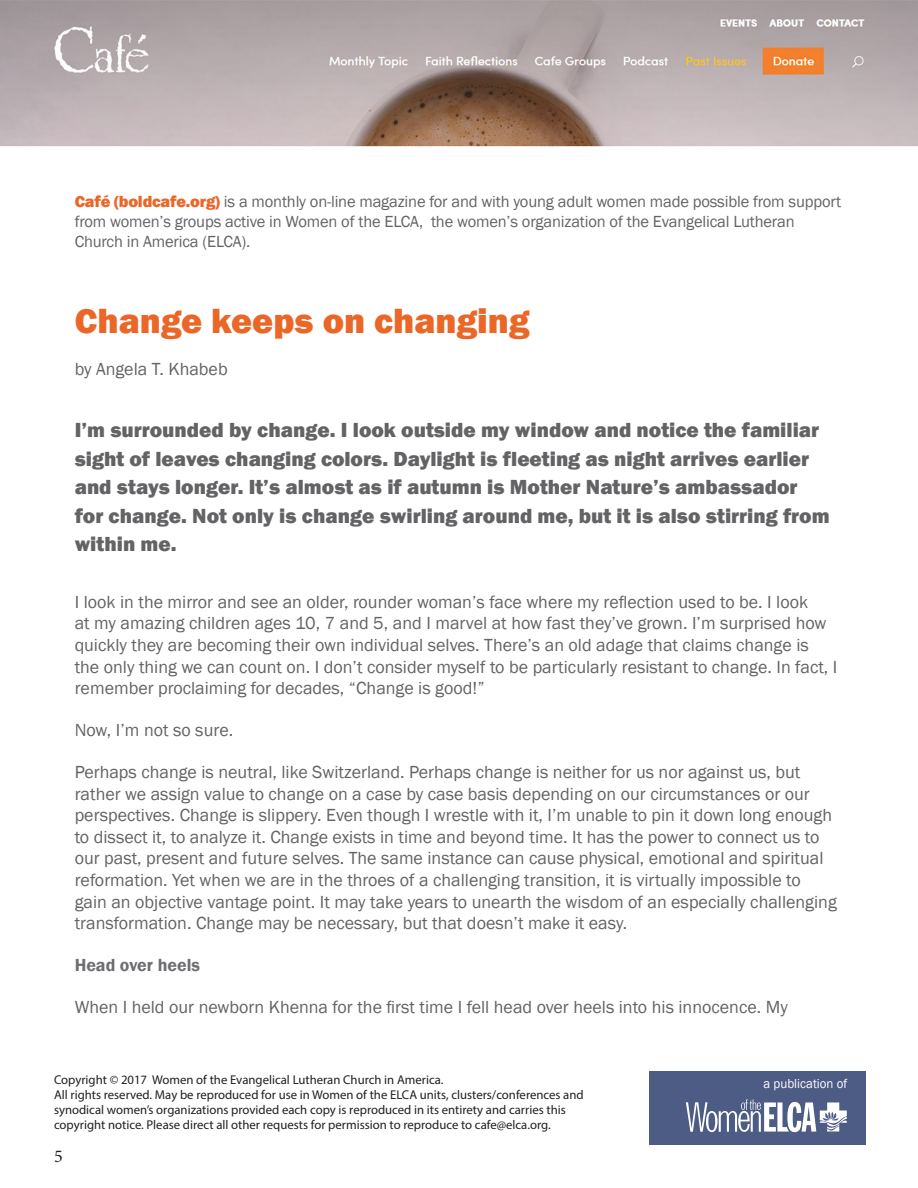
<style>
.page{position:relative;width:918px;height:1188px;background:#fff}
.page>*{position:absolute;margin:0;border:0;box-sizing:border-box;transform-origin:0 0}
.Body_text{font:800 36px "Franklin Gothic";color:#ea6728}
.intro_graph{font:800 21px/28.5px "Franklin Gothic";color:#636366}
.Body_text-2{font:18px/21.6px "Franklin Gothic";color:#636366}
.Subhead{font:600 18px "Franklin Gothic";color:#6c6d70}
.t1{font:18px "Minion Pro";color:#231f20}
.t2{font:16.5px/19.8px "Franklin Gothic";letter-spacing:-.01em;color:#636366}
.t3{font:13.35px "Franklin Gothic";color:#fff;scale:.96 1}
.t4{font:12.75px/15.3px "Myriad Pro";color:#231f20}
.s1{font-weight:800;color:#ea6728}
</style>
<div class="page">
<img style="left:0;top:0;width:918px;height:147px">
<div style="left:649px;top:1071px;width:216px;height:74px;background:#4d5c85"></div>
<svg style="left:686px;top:1099px;width:161px;height:33px"></svg>
<p class="t2" style="left:75px;top:192px;width:768px"><span class="s1">Café (boldcafe.org)</span> is a monthly on-line magazine for and with young adult women made possible from support from women’s groups active in Women of the ELCA, the women’s organization of the Evangelical Lutheran<br>Church in America (ELCA).</p>
<p class="Body_text" style="left:75px;top:298px;width:456px">Change keeps on changing</p>
<p class="Body_text-2" style="left:75px;top:358px;width:155px">by Angela T. Khabeb</p>
<p class="intro_graph" style="left:75px;top:416px;width:756px">I’m surrounded by change. I look outside my window and notice the familiar sight of leaves changing colors. Daylight is fleeting as night arrives earlier and stays longer. It’s almost as if autumn is Mother Nature’s ambassador for change. Not only is change swirling around me, but it is also stirring from within me.</p>
<p class="Body_text-2" style="left:75px;top:591px;width:764px">I look in the mirror and see an older, rounder woman’s face where my reflection used to be. I look<br>at my amazing children ages 10, 7 and 5, and I marvel at how fast they’ve grown. I’m surprised how quickly they are becoming their own individual selves. There’s an old adage that claims change is the only thing we can count on. I don’t consider myself to be particularly resistant to change. In fact, I remember proclaiming for decades, “Change is good!”</p>
<p class="Body_text-2" style="left:75px;top:720px;width:160px">Now, I’m not so sure.</p>
<p class="Body_text-2" style="left:75px;top:761px;width:764px">Perhaps change is neutral, like Switzerland. Perhaps change is neither for us nor against us, but rather we assign value to change on a case by case basis depending on our circumstances or our perspectives. Change is slippery. Even though I wrestle with it, I’m unable to pin it down long enough to dissect it, to analyze it. Change exists in time and beyond time. It has the power to connect us to our past, present and future selves. The same instance can cause physical, emotional and spiritual reformation. Yet when we are in the throes of a challenging transition, it is virtually impossible to gain an objective vantage point. It may take years to unearth the wisdom of an especially challenging transformation. Change may be necessary, but that doesn’t make it easy.</p>
<p class="Subhead" style="left:75px;top:954px;width:127px">Head over heels</p>
<p class="Body_text-2" style="left:75px;top:996px;width:715px">When I held our newborn Khenna for the first time I fell head over heels into his innocence. My</p>
<p class="t4" style="left:54px;top:1071px;width:531px">Copyright © 2017 Women of the Evangelical Lutheran Church in America.<br>All rights reserved. May be reproduced for use in Women of the ELCA units, clusters/conferences and synodical women’s organizations provided each copy is reproduced in its entirety and carries this copyright notice. Please direct all other requests for permission to reproduce to cafe@elca.org.</p>
<p class="t3" style="left:764px;top:1075px;width:89px">a publication of</p>
<p class="t1" style="left:54px;top:1144px;width:10px">5</p>
</div>
